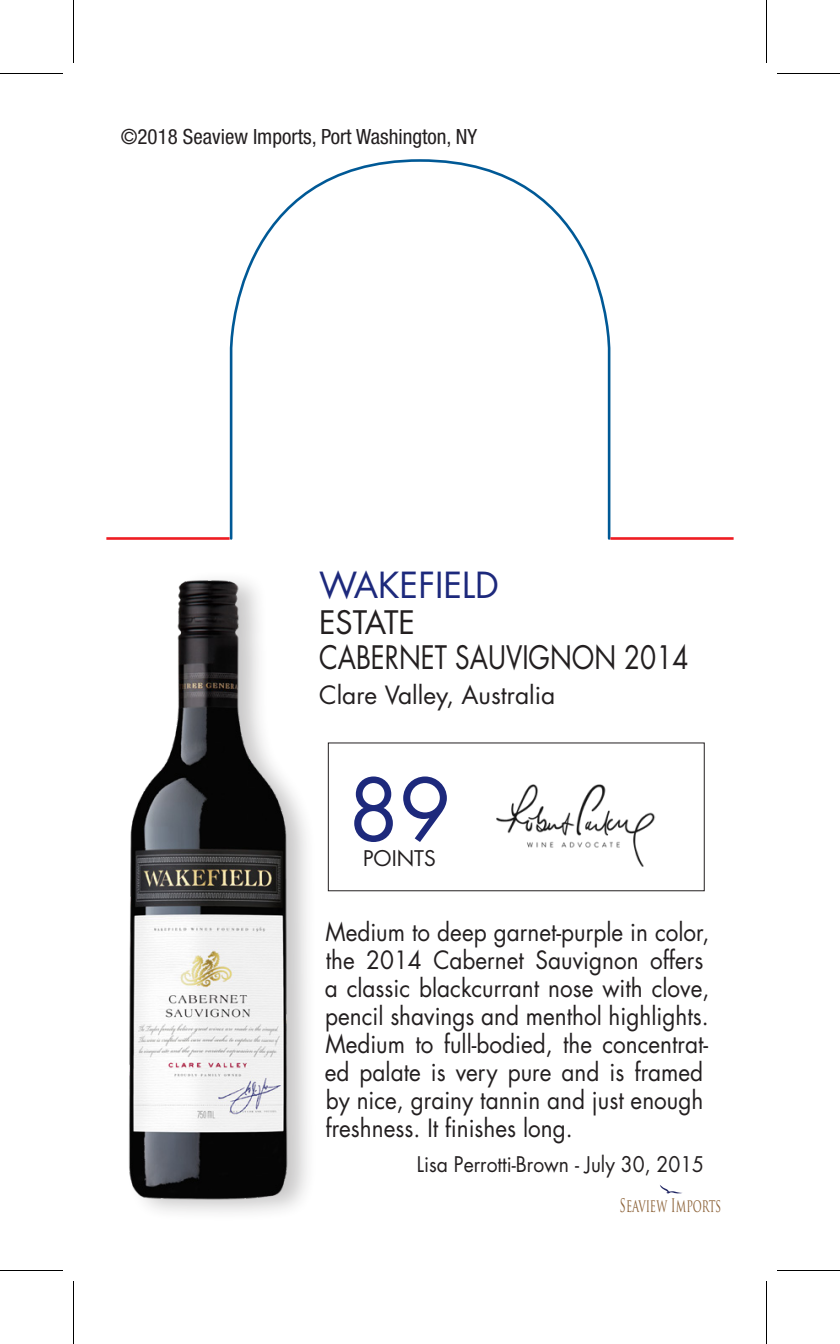
<style>
.page{position:relative;width:840px;height:1344px;background:#fff}
.page>*{position:absolute;margin:0;border:0;box-sizing:border-box;transform-origin:0 0}
.t1{font:84px "Futura";color:#1d297c}
.t2{font:35px "Futura";color:#1d297c}
.t3{font:31.5px "Futura";color:#231f20;scale:.83 1}
.t4{font:31.5px "Futura";color:#231f20}
.t5{font:24.5px/28px "Futura";color:#231f20;scale:.92 1}
.t6{font:24.5px "Futura";color:#231f20}
.t7{font:condensed 21px "Helvetica Neue";color:#231f20}
.t8{font:21px "Futura";color:#231f20;scale:.92 1}
.t9{font:21px "Futura";color:#231f20}
.t10{font:18.2px "Trajan Pro";color:#8c6238;scale:.62 1}
</style>
<div class="page">
<div style="left:127px;top:570px;width:191px;height:652px;background:#231f20;opacity:.25"></div>
<img style="left:128px;top:579px;width:161px;height:622px">
<svg style="left:660px;top:1185px;width:22px;height:8px"></svg>
<img style="left:496px;top:784px;width:159px;height:83px">
<svg style="left:229px;top:159px;width:382px;height:381px"></svg>
<hr style="left:106px;top:537px;width:124px;height:3px;background:#ee1d23">
<hr style="left:610px;top:537px;width:124px;height:3px;background:#ee1d23">
<hr style="left:0;top:73px;width:63px;height:1px;background:#000">
<hr style="left:777px;top:73px;width:63px;height:1px;background:#000">
<hr style="left:0;top:1270px;width:63px;height:1px;background:#000">
<hr style="left:777px;top:1270px;width:63px;height:1px;background:#000">
<hr style="left:73px;top:0;width:1px;height:63px;background:#000">
<hr style="left:73px;top:1281px;width:1px;height:63px;background:#000">
<hr style="left:766px;top:0;width:1px;height:63px;background:#000">
<hr style="left:766px;top:1281px;width:1px;height:63px;background:#000">
<p class="t7" style="left:121px;top:125px;width:358px">©2018 Seaview Imports, Port Washington, NY</p>
<p class="t2" style="left:319px;top:561px;width:181px">WAKEFIELD</p>
<p class="t4" style="left:319px;top:600px;width:97px">ESTATE</p>
<p class="t3" style="left:319px;top:635px;width:447px">CABERNET SAUVIGNON 2014</p>
<p class="t6" style="left:319px;top:678px;width:238px">Clare Valley, Australia</p>
<p class="t1" style="left:348px;top:752px;width:105px">89</p>
<p class="t9" style="left:363px;top:844px;width:74px">POINTS</p>
<p class="t5" style="left:325px;top:917px;width:420px">Medium to deep garnet-purple in color, the 2014 Cabernet Sauvignon offers a classic blackcurrant nose with clove, pencil shavings and menthol highlights.<br>Medium to full-bodied, the concentrat&shy;ed palate is very pure and is framed by nice, grainy tannin and just enough freshness. It finishes long.</p>
<p class="t8" style="left:417px;top:1149px;width:314px">Lisa Perrotti-Brown - July 30, 2015</p>
<p class="t10" style="left:620px;top:1194px;width:166px">Seaview Imports</p>
</div>
